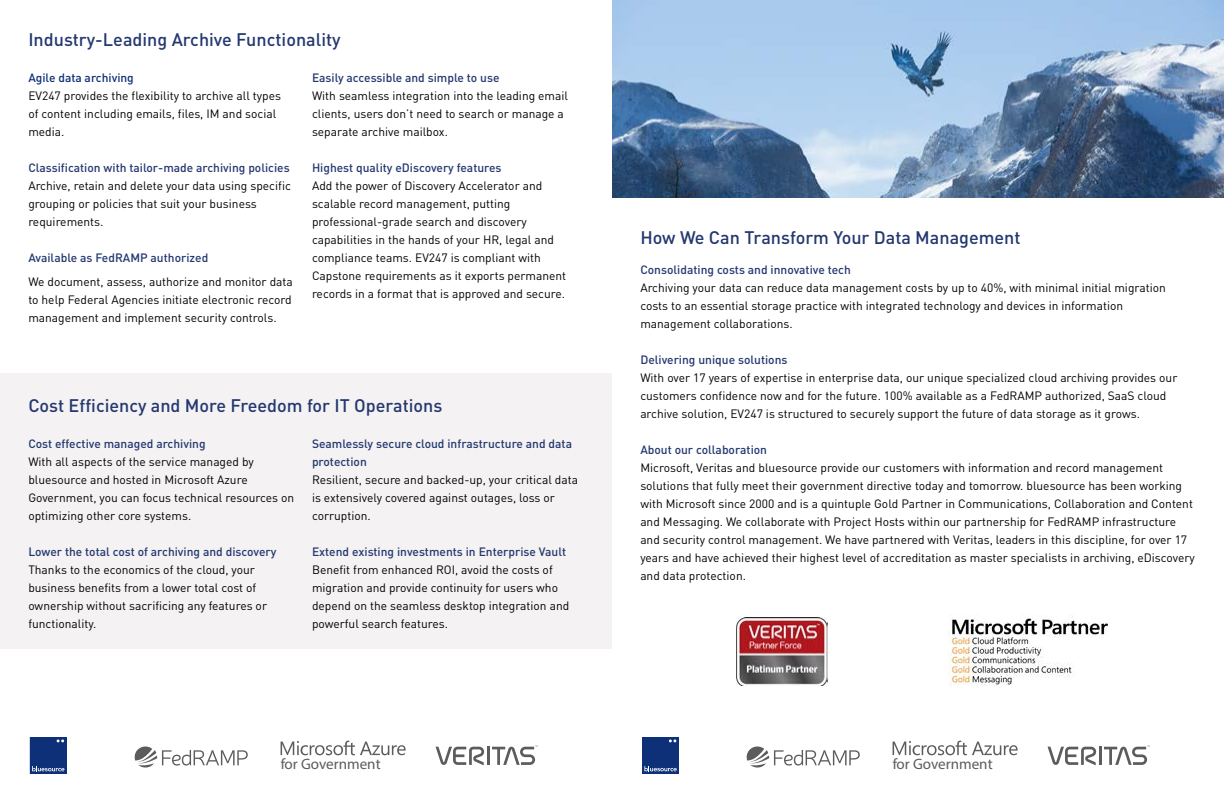
<style>
.page{position:relative;width:1224px;height:792px;background:#fff}
.page>*{position:absolute;margin:0;border:0;box-sizing:border-box;transform-origin:0 0}
.t1{font:500 18px "DIN";color:#243870}
.t2{font:15.1px "Myriad Pro";color:#5c5c5c}
.t3{font:12px/18px "DIN";color:#000}
.t4{font:500 12px/18px "DIN";color:#243870}
.t5{font:500 12px "DIN";color:#0d3078}
</style>
<div class="page">
<svg style="left:29px;top:737px;width:38px;height:37px"></svg>
<svg style="left:642px;top:737px;width:37px;height:37px"></svg>
<svg style="left:281px;top:741px;width:125px;height:14px"></svg>
<svg style="left:134px;top:746px;width:114px;height:22px"></svg>
<svg style="left:436px;top:747px;width:48px;height:19px"></svg>
<hr style="left:487px;top:747px;width:3px;height:18px;background:#5c5c5c">
<svg style="left:492px;top:745px;width:46px;height:20px"></svg>
<svg style="left:893px;top:741px;width:125px;height:14px"></svg>
<svg style="left:746px;top:746px;width:114px;height:22px"></svg>
<svg style="left:1048px;top:747px;width:48px;height:19px"></svg>
<hr style="left:1099px;top:747px;width:3px;height:18px;background:#5c5c5c">
<svg style="left:1104px;top:745px;width:46px;height:20px"></svg>
<div style="left:0;top:373px;width:612px;height:275px;background:#f4f2f2"></div>
<img style="left:612px;top:0;width:612px;height:198px">
<img style="left:948px;top:614px;width:160px;height:74px">
<img style="left:736px;top:618px;width:92px;height:68px">
<h1 class="t1" style="left:28px;top:28px;width:314px">Industry-Leading Archive Functionality</h1>
<p class="t5" style="left:28px;top:70px;width:107px">Agile data archiving</p>
<p class="t3" style="left:28px;top:87px;width:254px">EV247 provides the flexibility to archive all types of content including emails, files, IM and social media.</p>
<p class="t4" style="left:28px;top:159px;width:263px">Classification with tailor-made archiving policies</p>
<p class="t3" style="left:28px;top:177px;width:264px">Archive, retain and delete your data using specific grouping or policies that suit your business requirements.</p>
<p class="t4" style="left:28px;top:249px;width:181px">Available as FedRAMP authorized</p>
<p class="t3" style="left:28px;top:273px;width:266px;text-align:justify">We document, assess, authorize and monitor data to help Federal Agencies initiate electronic record management and implement security controls.</p>
<p class="t4" style="left:312px;top:69px;width:189px">Easily accessible and simple to use</p>
<p class="t3" style="left:312px;top:87px;width:258px">With seamless integration into the leading email clients, users don’t need to search or manage a separate archive mailbox.</p>
<p class="t4" style="left:312px;top:159px;width:191px">Highest quality eDiscovery features</p>
<p class="t3" style="left:312px;top:177px;width:256px">Add the power of Discovery Accelerator and scalable record management, putting professional-grade search and discovery capabilities in the hands of your HR, legal and compliance teams. EV247 is compliant with Capstone requirements as it exports permanent records in a format that is approved and secure.</p>
<h1 class="t1" style="left:28px;top:394px;width:416px">Cost Efficiency and More Freedom for IT Operations</h1>
<p class="t4" style="left:28px;top:435px;width:179px">Cost effective managed archiving</p>
<p class="t3" style="left:28px;top:453px;width:267px">With all aspects of the service managed by bluesource and hosted in Microsoft Azure Government, you can focus technical resources on optimizing other core systems.</p>
<p class="t4" style="left:28px;top:543px;width:250px">Lower the total cost of archiving and discovery</p>
<p class="t3" style="left:28px;top:561px;width:240px">Thanks to the economics of the cloud, your business benefits from a lower total cost of ownership without sacrificing any features or functionality.</p>
<p class="t4" style="left:312px;top:435px;width:262px">Seamlessly secure cloud infrastructure and data protection</p>
<p class="t3" style="left:312px;top:471px;width:267px">Resilient, secure and backed-up, your critical data is extensively covered against outages, loss or corruption.</p>
<p class="t4" style="left:312px;top:543px;width:256px">Extend existing investments in Enterprise Vault</p>
<p class="t3" style="left:312px;top:561px;width:259px">Benefit from enhanced ROI, avoid the costs of migration and provide continuity for users who depend on the seamless desktop integration and powerful search features.</p>
<h1 class="t1" style="left:640px;top:226px;width:382px">How We Can Transform Your Data Management</h1>
<p class="t4" style="left:640px;top:261px;width:212px">Consolidating costs and innovative tech</p>
<p class="t3" style="left:640px;top:279px;width:527px">Archiving your data can reduce data management costs by up to 40%, with minimal initial migration costs to an essential storage practice with integrated technology and devices in information management collaborations.</p>
<p class="t4" style="left:640px;top:351px;width:149px">Delivering unique solutions</p>
<p class="t3" style="left:640px;top:369px;width:539px">With over 17 years of expertise in enterprise data, our unique specialized cloud archiving provides our customers confidence now and for the future. 100% available as a FedRAMP authorized, SaaS cloud archive solution, EV247 is structured to securely support the future of data storage as it grows.</p>
<p class="t4" style="left:640px;top:441px;width:128px">About our collaboration</p>
<p class="t3" style="left:640px;top:459px;width:556px">Microsoft, Veritas and bluesource provide our customers with information and record management solutions that fully meet their government directive today and tomorrow. bluesource has been working with Microsoft since 2000 and is a quintuple Gold Partner in Communications, Collaboration and Content and Messaging. We collaborate with Project Hosts within our partnership for FedRAMP infrastructure and security control management. We have partnered with Veritas, leaders in this discipline, for over 17 years and have achieved their highest level of accreditation as master specialists in archiving, eDiscovery and data protection.</p>
<p class="t2" style="left:281px;top:755px;width:101px">for Government</p>
<p class="t2" style="left:893px;top:755px;width:101px">for Government</p>
</div>
